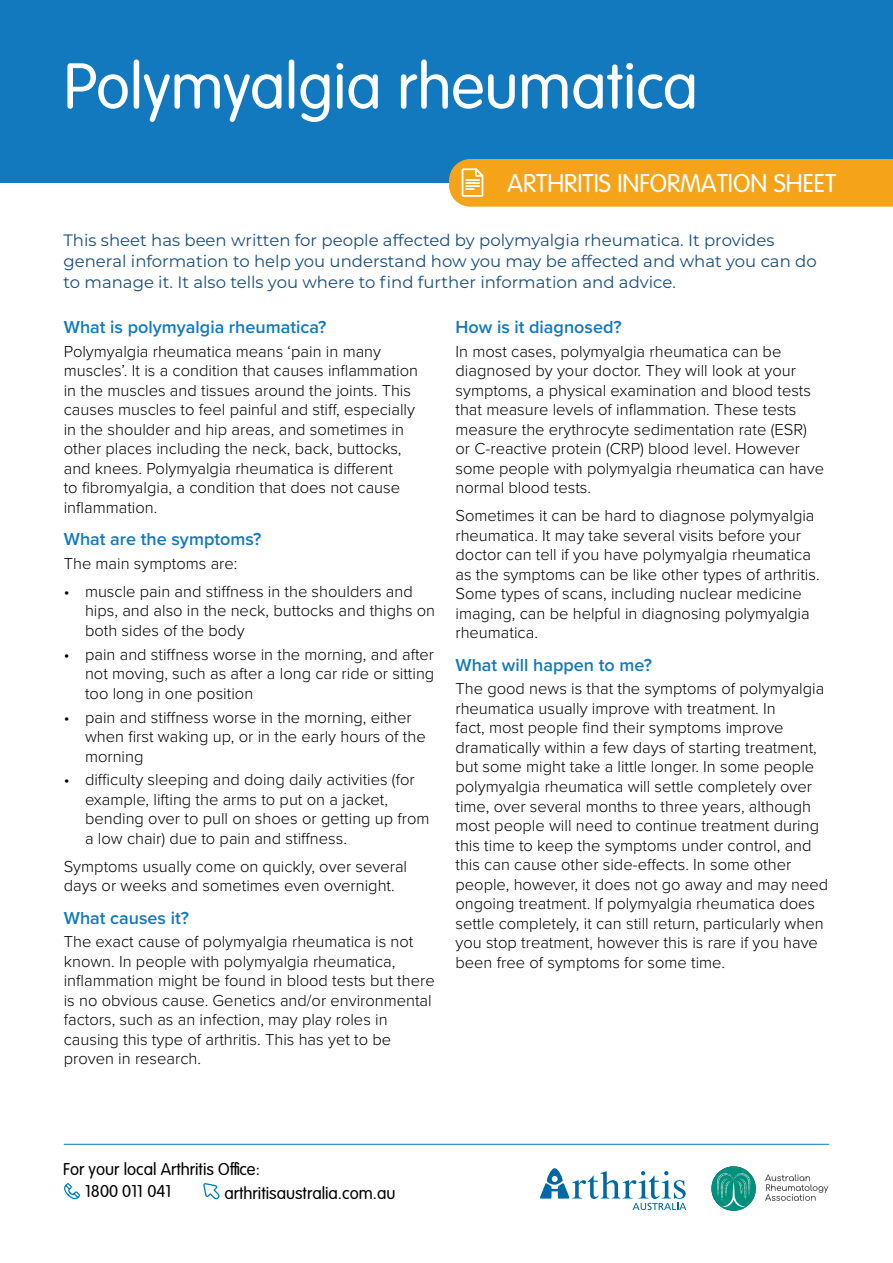
<style>
.page{position:relative;width:893px;height:1263px;background:#fff}
.page>*{position:absolute;margin:0;border:0;box-sizing:border-box;transform-origin:0 0}
.t1{font:300 67.5px "VAG Rundschrift D";color:#fff}
.t2{font:300 27px "VAG Rundschrift D";color:#fff}
.t3{font:600 18px "Proxima Nova";color:#1379bf}
.t4{font:300 18px/21.6px "VAG Rundschrift D";color:#000}
.t5{font:300 16.5px/19.5px "Proxima Nova";color:#000}
.t6{font:16.5px/21px "Montserrat";color:#184e7d}
</style>
<div class="page">
<svg style="left:540px;top:1168px;width:146px;height:42px"></svg>
<svg style="left:711px;top:1166px;width:45px;height:45px"></svg>
<svg style="left:717px;top:1173px;width:33px;height:35px"></svg>
<svg style="left:765px;top:1174px;width:63px;height:27px"></svg>
<svg style="left:64px;top:1183px;width:16px;height:16px"></svg>
<svg style="left:203px;top:1183px;width:16px;height:16px"></svg>
<hr style="left:64px;top:1144px;width:765px;height:1px;background:#1379bf">
<div style="left:0;top:0;width:893px;height:183px;background:#1379bf"></div>
<div style="left:449px;top:159px;width:444px;height:48px;background:#f5a319"></div>
<h1 class="t1" style="left:64px;top:49px;width:636px">Polymyalgia rheumatica</h1>
<h2 class="t2" style="left:508px;top:169px;width:330px">ARTHRITIS INFORMATION SHEET</h2>
<p class="t6" style="left:63px;top:229px;width:755px">This sheet has been written for people affected by polymyalgia rheumatica. It provides general information to help you understand how you may be affected and what you can do to manage it. It also tells you where to find further information and advice.</p>
<p class="t3" style="left:64px;top:314px;width:264px">What is polymyalgia rheumatica?</p>
<p class="t5" style="left:64px;top:341px;width:356px">Polymyalgia rheumatica means ‘pain in many muscles’. It is a condition that causes inflammation in the muscles and tissues around the joints. This causes muscles to feel painful and stiff, especially in the shoulder and hip areas, and sometimes in other places including the neck, back, buttocks, and knees. Polymyalgia rheumatica is different<br>to fibromyalgia, a condition that does not cause inflammation.</p>
<p class="t3" style="left:64px;top:526px;width:199px">What are the symptoms?</p>
<p class="t5" style="left:64px;top:553px;width:175px">The main symptoms are:</p>
<p class="t5" style="left:85px;top:581px;width:352px;text-indent:-21px">• muscle pain and stiffness in the shoulders and hips, and also in the neck, buttocks and thighs on both sides of the body</p>
<p class="t5" style="left:85px;top:644px;width:351px;text-align:justify;text-indent:-21px">• pain and stiffness worse in the morning, and after not moving, such as after a long car ride or sitting too long in one position</p>
<p class="t5" style="left:85px;top:706px;width:342px;text-indent:-21px">• pain and stiffness worse in the morning, either when first waking up, or in the early hours of the morning</p>
<p class="t5" style="left:85px;top:769px;width:346px;text-indent:-21px">• difficulty sleeping and doing daily activities (for example, lifting the arms to put on a jacket, bending over to pull on shoes or getting up from a low chair) due to pain and stiffness.</p>
<p class="t5" style="left:64px;top:856px;width:345px">Symptoms usually come on quickly, over several days or weeks and sometimes even overnight.</p>
<p class="t3" style="left:64px;top:904px;width:127px">What causes it?</p>
<p class="t5" style="left:64px;top:931px;width:372px">The exact cause of polymyalgia rheumatica is not known. In people with polymyalgia rheumatica, inflammation might be found in blood tests but there is no obvious cause. Genetics and/or environmental factors, such as an infection, may play roles in causing this type of arthritis. This has yet to be proven in research.</p>
<p class="t3" style="left:455px;top:314px;width:168px">How is it diagnosed?</p>
<p class="t5" style="left:455px;top:341px;width:370px">In most cases, polymyalgia rheumatica can be diagnosed by your doctor. They will look at your symptoms, a physical examination and blood tests that measure levels of inflammation. These tests measure the erythrocyte sedimentation rate (ESR) or C-reactive protein (CRP) blood level. However some people with polymyalgia rheumatica can have normal blood tests.</p>
<p class="t5" style="left:455px;top:505px;width:366px">Sometimes it can be hard to diagnose polymyalgia rheumatica. It may take several visits before your doctor can tell if you have polymyalgia rheumatica as the symptoms can be like other types of arthritis.<br>Some types of scans, including nuclear medicine imaging, can be helpful in diagnosing polymyalgia rheumatica.</p>
<p class="t3" style="left:455px;top:651px;width:198px">What will happen to me?</p>
<p class="t5" style="left:455px;top:678px;width:374px">The good news is that the symptoms of polymyalgia rheumatica usually improve with treatment. In<br>fact, most people find their symptoms improve dramatically within a few days of starting treatment, but some might take a little longer. In some people polymyalgia rheumatica will settle completely over time, over several months to three years, although most people will need to continue treatment during this time to keep the symptoms under control, and this can cause other side-effects. In some other people, however, it does not go away and may need ongoing treatment. If polymyalgia rheumatica does settle completely, it can still return, particularly when you stop treatment, however this is rare if you have been free of symptoms for some time.</p>
<p class="t4" style="left:85px;top:1159px;width:176px;text-indent:-22px">For your local Arthritis Office:<br>1800 011 041</p>
<p class="t4" style="left:225px;top:1183px;width:172px">arthritisaustralia.com.au</p>
</div>
